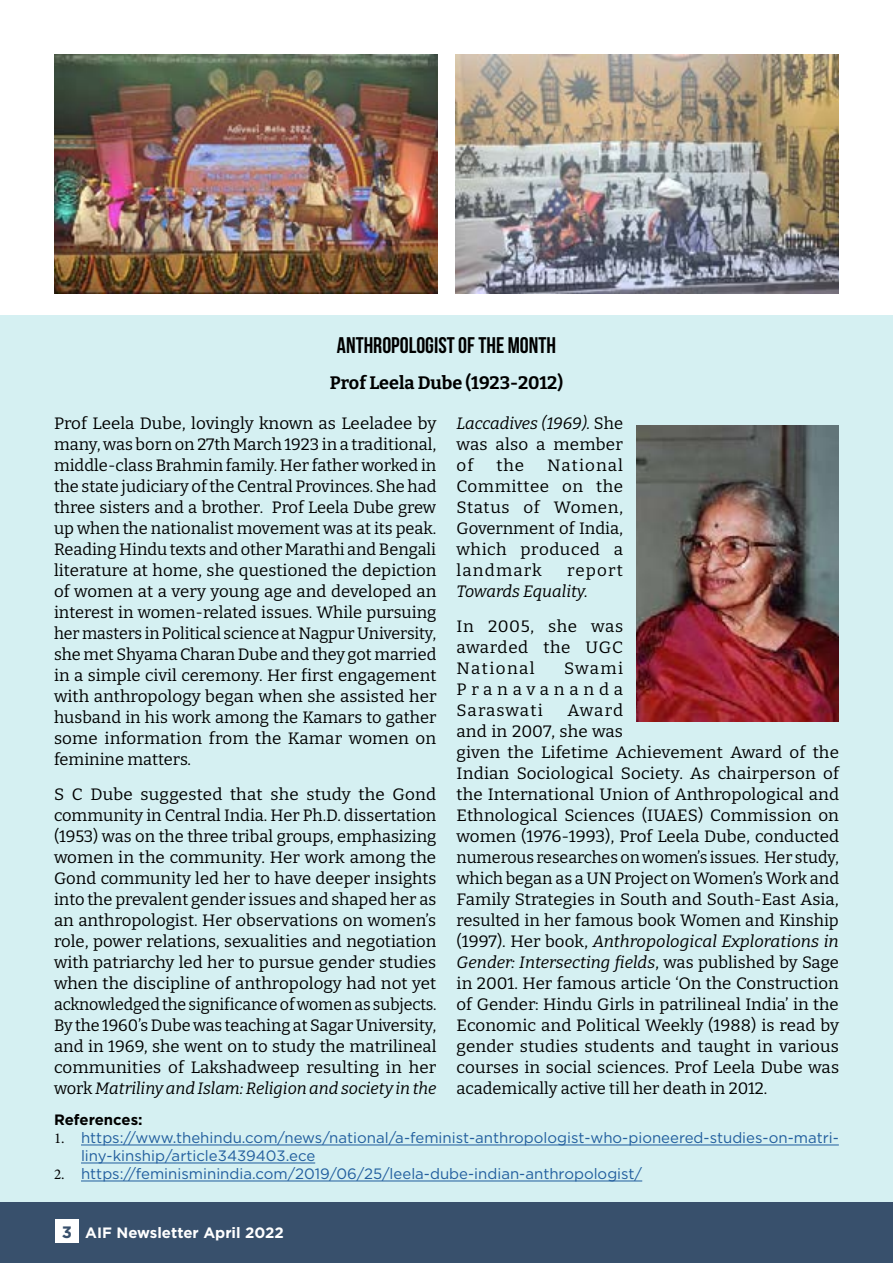
<style>
.page{position:relative;width:893px;height:1263px;background:#fff}
.page>*{position:absolute;margin:0;border:0;box-sizing:border-box;transform-origin:0 0}
.t1{font:700 22.5px "Bebas Neue";color:#000}
.t2{font:700 18px "Bitter";color:#000}
.t3{font:16.5px/21px "Bitter";letter-spacing:.005em;color:#000;text-align:justify}
.t4{font:italic 16.5px "Bitter";letter-spacing:-.005em;color:#000}
.t5{font:15px/18px "Gotham";color:#215e9e}
.t6{font:700 15px "Gotham";color:#fff}
.t7{font:700 15px "Gotham";color:#000}
.s1{font-style:italic}
.s2{font-family:"Minion Pro";color:#000}
.s3{font-size:16.5px;color:#38506c}
</style>
<div class="page">
<div style="left:0;top:315px;width:893px;height:887px;background:#d5f0f2"></div>
<div style="left:0;top:1202px;width:893px;height:61px;background:#38506c"></div>
<div style="left:56px;top:1220px;width:23px;height:23px;background:#fff"></div>
<hr style="left:81px;top:1144px;width:758px;height:1px;background:#215e9e">
<hr style="left:81px;top:1162px;width:234px;height:1px;background:#215e9e">
<hr style="left:81px;top:1180px;width:561px;height:1px;background:#215e9e">
<img style="left:637px;top:426px;width:202px;height:296px">
<img style="left:54px;top:54px;width:383px;height:239px">
<img style="left:455px;top:54px;width:384px;height:239px">
<h1 class="t1" style="left:337px;top:333px;width:221px">ANTHROPOLOGIST OF THE MONTH</h1>
<p class="t2" style="left:330px;top:371px;width:235px">Prof Leela Dube (1923-2012)</p>
<p class="t3" style="left:54px;top:413px;width:384px">Prof Leela Dube, lovingly known as Leeladee by many, was born on 27th March 1923 in a traditional, middle-class Brahmin family. Her father worked in the state judiciary of the Central Provinces. She had three sisters and a brother. Prof Leela Dube grew up when the nationalist movement was at its peak.<br>Reading Hindu texts and other Marathi and Bengali literature at home, she questioned the depiction of women at a very young age and developed an interest in women-related issues. While pursuing her masters in Political science at Nagpur University, she met Shyama Charan Dube and they got married in a simple civil ceremony. Her first engagement with anthropology began when she assisted her husband in his work among the Kamars to gather some information from the Kamar women on feminine matters.</p>
<p class="t3" style="left:54px;top:783px;width:384px">S C Dube suggested that she study the Gond community in Central India. Her Ph.D. dissertation (1953) was on the three tribal groups, emphasizing women in the community. Her work among the Gond community led her to have deeper insights into the prevalent gender issues and shaped her as an anthropologist. Her observations on women’s role, power relations, sexualities and negotiation with patriarchy led her to pursue gender studies when the discipline of anthropology had not yet acknowledged the significance of women as subjects.<br>By the 1960’s Dube was teaching at Sagar University, and in 1969, she went on to study the matrilineal communities of Lakshadweep resulting in her work <span class="s1">Matriliny and Islam: Religion and society in the</span></p>
<p class="t3" style="left:457px;top:413px;width:168px"><span class="s1">Laccadives (1969).</span> She was also a member of</p>
<p class="t3" style="left:457px;top:455px;width:168px;text-indent:91px">National Committee on the Status of Women, Government of India, which produced a landmark</p>
<p class="t3" style="left:496px;top:455px;width:29px">the</p>
<p class="t3" style="left:567px;top:560px;width:57px">report</p>
<p class="t4" style="left:457px;top:581px;width:133px">Towards Equality.</p>
<p class="t3" style="left:457px;top:615px;width:168px">In 2005, she was awarded the UGC National</p>
<p class="t3" style="left:457px;top:657px;width:168px;text-indent:107px">Swami Pranavananda Saraswati</p>
<p class="t3" style="left:457px;top:699px;width:384px;text-align:left;text-indent:111px">Award<br>and in 2007, she was<br>given the Lifetime Achievement Award of the Indian Sociological Society. As chairperson of the International Union of Anthropological and Ethnological Sciences (IUAES) Commission on women (1976-1993), Prof Leela Dube, conducted numerous researches on women’s issues. Her study, which began as a UN Project on Women’s Work and Family Strategies in South and South-East Asia, resulted in her famous book Women and Kinship (1997). Her book, <span class="s1">Anthropological Explorations in Gender: Intersecting fields</span>, was published by Sage in 2001. Her famous article ‘On the Construction of Gender: Hindu Girls in patrilineal India’ in the Economic and Political Weekly (1988) is read by gender studies students and taught in various courses in social sciences. Prof Leela Dube was academically active till her death in 2012.</p>
<p class="t7" style="left:54px;top:1110px;width:90px">References:</p>
<p class="t5" style="left:81px;top:1129px;width:759px;text-indent:-27px"><span class="s2">1.</span> https://www.thehindu.com/news/national/a-feminist-anthropologist-who-pioneered-studies-on-matri&shy;liny-kinship/article3439403.ece</p>
<p class="t5" style="left:54px;top:1165px;width:590px"><span class="s2">2.</span> https://feminisminindia.com/2019/06/25/leela-dube-indian-anthropologist/</p>
<p class="t6" style="left:62px;top:1223px;width:224px"><span class="s3">3</span> AIF Newsletter April 2022</p>
</div>
